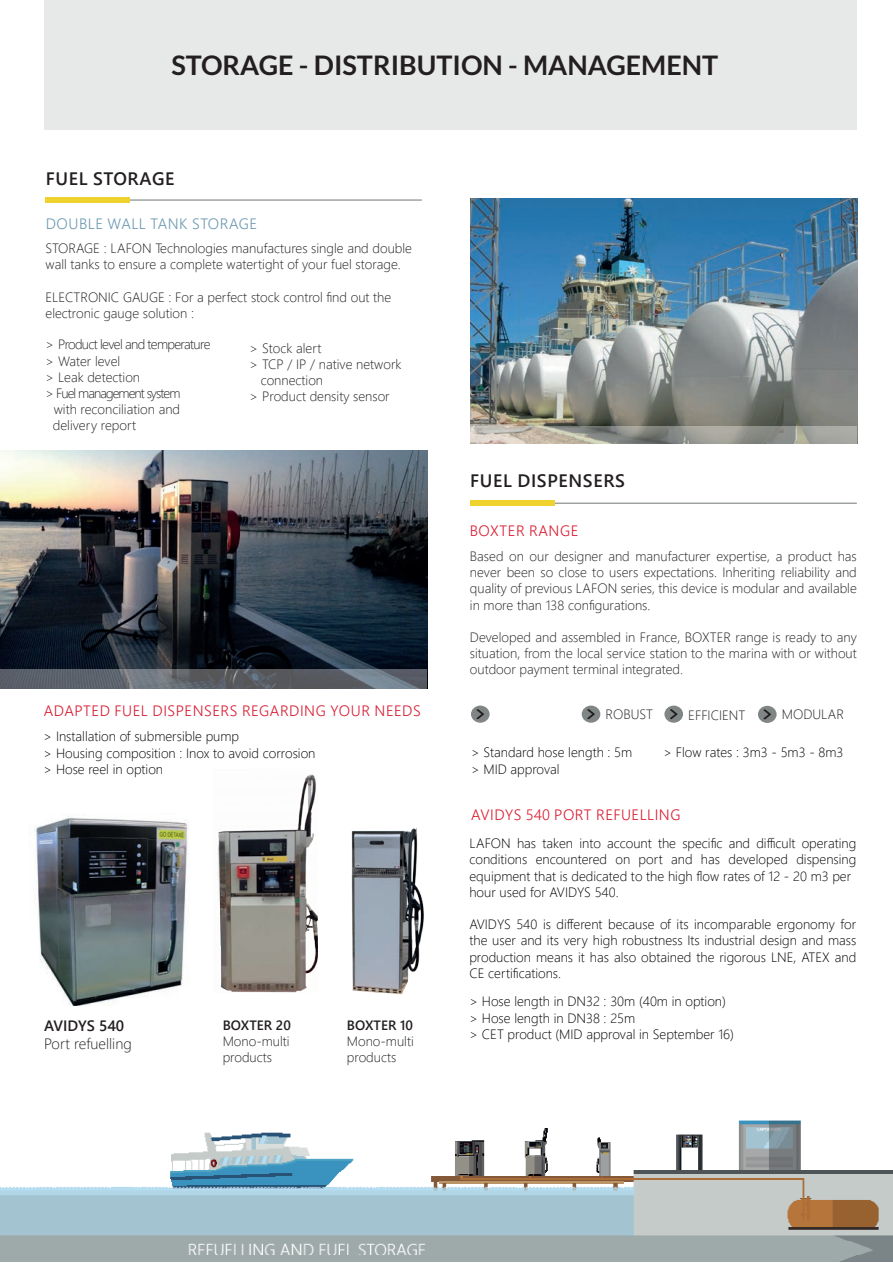
<style>
.page{position:relative;width:893px;height:1263px;background:#fff}
.page>*{position:absolute;margin:0;border:0;box-sizing:border-box;transform-origin:0 0}
.t1{font:700 27px "Lato";color:#231f20}
.t2{font:600 18px "Segoe UI";letter-spacing:.035em;color:#231f20}
.t3{font:300 15px "Segoe UI";letter-spacing:.035em;color:#d81e33}
.t4{font:300 15px "Segoe UI";letter-spacing:.035em;color:#db1d32}
.t5{font:300 15px "Segoe UI";letter-spacing:.035em;color:#6d9ab2}
.t6{font:300 15px "Segoe UI";color:#231f20}
.t7{font:600 15px "Segoe UI";color:#231f20}
.t8{font:300 13.5px/16.2px "Segoe UI";color:#231f20}
.t9{font:300 13.5px/16.2px "Segoe UI";color:#000001}
.t10{font:300 13.5px "Segoe UI";letter-spacing:-.05em;color:#231f20}
.t11{font:300 13.5px "Segoe UI";letter-spacing:-.07em;color:#231f20}
.t12{font:600 13.5px "Segoe UI";color:#231f20}
</style>
<div class="page">
<div style="left:45px;top:0;width:812px;height:130px;background:#e7e8e8"></div>
<img style="left:470px;top:199px;width:387px;height:227px">
<svg style="left:470px;top:426px;width:387px;height:18px;background:#a1a097"></svg>
<img style="left:0;top:1120px;width:893px;height:142px">
<hr style="left:50px;top:199px;width:372px;height:2px;background:#808586">
<div style="left:46px;top:197px;width:84px;height:6px;background:#efd22d"></div>
<img style="left:0;top:451px;width:427px;height:218px">
<svg style="left:0;top:669px;width:427px;height:20px;background:#5f656d"></svg>
<hr style="left:485px;top:503px;width:372px;height:1px;background:#808586">
<div style="left:470px;top:500px;width:84px;height:6px;background:#efd22d"></div>
<img style="left:35px;top:817px;width:154px;height:189px">
<img style="left:218px;top:774px;width:100px;height:218px">
<img style="left:351px;top:828px;width:73px;height:167px">
<div style="left:471px;top:706px;width:19px;height:17px;background:#808586;border-radius:50%"></div>
<div style="left:582px;top:706px;width:18px;height:17px;background:#808586;border-radius:50%"></div>
<div style="left:664px;top:706px;width:19px;height:17px;background:#808586;border-radius:50%"></div>
<div style="left:758px;top:706px;width:19px;height:17px;background:#808586;border-radius:50%"></div>
<svg style="left:476px;top:709px;width:8px;height:10px"></svg>
<svg style="left:587px;top:709px;width:8px;height:10px"></svg>
<svg style="left:670px;top:709px;width:8px;height:10px"></svg>
<svg style="left:763px;top:709px;width:8px;height:10px"></svg>
<h1 class="t1" style="left:172px;top:49px;width:548px">STORAGE - DISTRIBUTION - MANAGEMENT</h1>
<h2 class="t2" style="left:46px;top:164px;width:130px">FUEL STORAGE</h2>
<p class="t5" style="left:46px;top:211px;width:213px">DOUBLE WALL TANK STORAGE</p>
<p class="t8" style="left:46px;top:240px;width:368px">STORAGE : LAFON Technologies manufactures single and double wall tanks to ensure a complete watertight of your fuel storage.</p>
<p class="t8" style="left:46px;top:288px;width:347px">ELECTRONIC GAUGE : For a perfect stock control find out the electronic gauge solution :</p>
<p class="t10" style="left:46px;top:334px;width:166px">&gt; Product level and temperature</p>
<p class="t8" style="left:46px;top:352px;width:76px">&gt; Water level</p>
<p class="t8" style="left:46px;top:368px;width:96px">&gt; Leak detection</p>
<p class="t11" style="left:46px;top:382px;width:136px">&gt; Fuel management system</p>
<p class="t8" style="left:54px;top:401px;width:128px">with reconciliation and</p>
<p class="t8" style="left:53px;top:417px;width:85px">delivery report</p>
<p class="t8" style="left:250px;top:339px;width:73px">&gt; Stock alert</p>
<p class="t8" style="left:250px;top:355px;width:153px">&gt; TCP / IP / native network</p>
<p class="t8" style="left:261px;top:372px;width:64px">connection</p>
<p class="t8" style="left:250px;top:388px;width:142px">&gt; Product density sensor</p>
<p class="t3" style="left:44px;top:698px;width:378px">ADAPTED FUEL DISPENSERS REGARDING YOUR NEEDS</p>
<p class="t9" style="left:44px;top:728px;width:273px">&gt; Installation of submersible pump<br>&gt; Housing composition : Inox to avoid corrosion &gt; Hose reel in option</p>
<p class="t7" style="left:44px;top:1014px;width:82px">AVIDYS 540</p>
<p class="t6" style="left:44px;top:1032px;width:89px">Port refuelling</p>
<p class="t12" style="left:223px;top:1014px;width:70px">BOXTER 20</p>
<p class="t8" style="left:223px;top:1033px;width:68px">Mono-multi products</p>
<p class="t12" style="left:347px;top:1014px;width:68px">BOXTER 10</p>
<p class="t8" style="left:347px;top:1033px;width:68px">Mono-multi products</p>
<h2 class="t2" style="left:470px;top:466px;width:156px">FUEL DISPENSERS</h2>
<p class="t4" style="left:470px;top:519px;width:110px">BOXTER RANGE</p>
<p class="t8" style="left:470px;top:547px;width:388px;text-align:justify">Based on our designer and manufacturer expertise, a product has never been so close to users expectations. Inheriting reliability and quality of previous LAFON series, this device is modular and available in more than 138 configurations.</p>
<p class="t8" style="left:470px;top:628px;width:388px;text-align:justify">Developed and assembled in France, BOXTER range is ready to any situation, from the local service station to the marina with or without outdoor payment terminal integrated.</p>
<p class="t8" style="left:606px;top:705px;width:49px">ROBUST</p>
<p class="t8" style="left:688px;top:706px;width:59px">EFFICIENT</p>
<p class="t8" style="left:782px;top:706px;width:64px">MODULAR</p>
<p class="t9" style="left:471px;top:744px;width:163px">&gt; Standard hose length : 5m &gt; MID approval</p>
<p class="t9" style="left:663px;top:744px;width:182px">&gt; Flow rates : 3m3 - 5m3 - 8m3</p>
<p class="t4" style="left:471px;top:803px;width:211px">AVIDYS 540 PORT REFUELLING</p>
<p class="t9" style="left:469px;top:835px;width:388px">LAFON has taken into account the specific and difficult operating conditions encountered on port and has developed dispensing equipment that is dedicated to the high flow rates of 12 - 20 m3 per hour used for AVIDYS 540.</p>
<p class="t9" style="left:469px;top:916px;width:388px;text-align:justify">AVIDYS 540 is different because of its incomparable ergonomy for the user and its very high robustness Its industrial design and mass production means it has also obtained the rigorous LNE, ATEX and CE certifications.</p>
<p class="t9" style="left:469px;top:993px;width:266px">&gt; Hose length in DN32 : 30m (40m in option) &gt; Hose length in DN38 : 25m<br>&gt; CET product (MID approval in September 16)</p>
</div>
